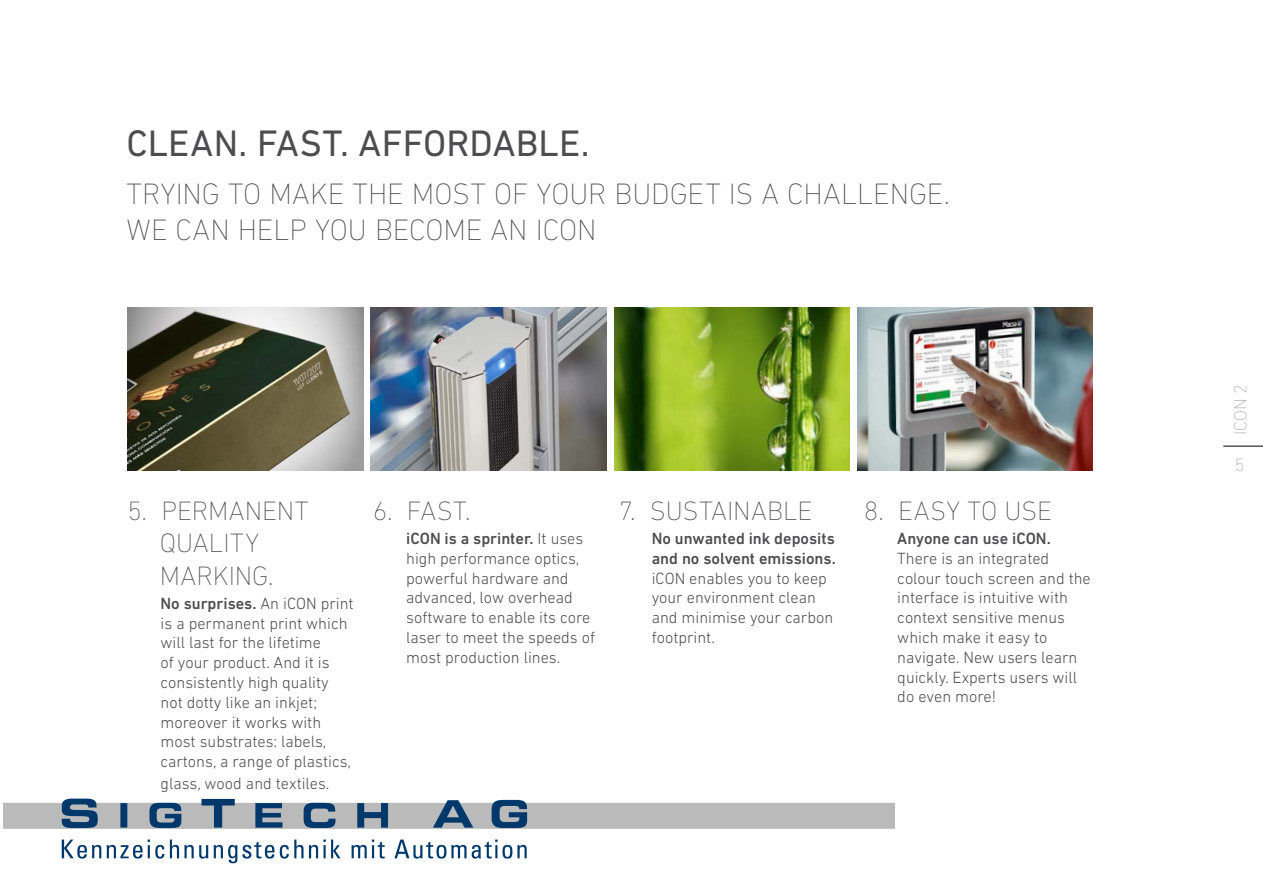
<style>
.page{position:relative;width:1263px;height:893px;background:#fff}
.page>*{position:absolute;margin:0;border:0;box-sizing:border-box;transform-origin:0 0}
.t1{font:37.5px "DIN Next LT Pro";letter-spacing:.005em;color:#4d4d4f}
.t2{font:200 30px "DIN Next LT Pro";color:#4d4d4f}
.t3{font:200 27px/32.4px "DIN Next LT Pro";color:#4d4d4f}
.t4{font:200 18px "DIN Next LT Pro";color:#a2a2a2}
.t5{font:300 16.5px/19.8px "DIN Next LT Pro";color:#4d4d4f}
.t6{font:500 16.5px/19.8px "DIN Next LT Pro";color:#4d4d4f}
.s1{font-weight:500}
</style>
<div class="page">
<hr style="left:1223px;top:446px;width:40px;height:1px;background:#000">
<img style="left:371px;top:308px;width:235px;height:162px">
<img style="left:614px;top:308px;width:236px;height:162px">
<img style="left:857px;top:308px;width:236px;height:162px">
<img style="left:128px;top:308px;width:235px;height:162px">
<img style="left:4px;top:798px;width:890px;height:66px">
<p class="t1" style="left:126px;top:121px;width:465px">CLEAN. FAST. AFFORDABLE.</p>
<p class="t2" style="left:126px;top:177px;width:825px">TRYING TO MAKE THE MOST OF YOUR BUDGET IS A CHALLENGE.</p>
<p class="t2" style="left:126px;top:213px;width:472px">WE CAN HELP YOU BECOME AN ICON</p>
<p class="t3" style="left:160px;top:494px;width:150px;text-indent:-32px">5. PERMANENT<br>QUALITY<br>MARKING.</p>
<p class="t5" style="left:161px;top:593px;width:195px"><span class="s1">No surprises.</span> An iCON print is a permanent print which will last for the lifetime<br>of your product. And it is consistently high quality not dotty like an inkjet; moreover it works with most substrates: labels, cartons, a range of plastics,</p>
<p class="t5" style="left:161px;top:773px;width:170px">glass, wood and textiles.</p>
<p class="t3" style="left:373px;top:494px;width:99px">6. FAST.</p>
<p class="t5" style="left:406px;top:528px;width:190px"><span class="s1">iCON is a sprinter.</span> It uses high performance optics, powerful hardware and advanced, low overhead software to enable its core laser to meet the speeds of most production lines.</p>
<p class="t3" style="left:619px;top:494px;width:195px">7. SUSTAINABLE</p>
<p class="t6" style="left:652px;top:528px;width:186px">No unwanted ink deposits and no solvent emissions.</p>
<p class="t5" style="left:652px;top:568px;width:183px">iCON enables you to keep your environment clean and minimise your carbon footprint.</p>
<p class="t3" style="left:864px;top:494px;width:189px">8. EASY TO USE</p>
<p class="t6" style="left:897px;top:528px;width:155px">Anyone can use iCON.</p>
<p class="t5" style="left:897px;top:548px;width:195px">There is an integrated colour touch screen and the interface is intuitive with context sensitive menus which make it easy to navigate. New users learn quickly. Experts users will do even more!</p>
<p class="t4" style="left:1230px;top:435px;width:52px;rotate:-90deg">ICON 2</p>
<p class="t4" style="left:1235px;top:454px;width:11px">5</p>
</div>
